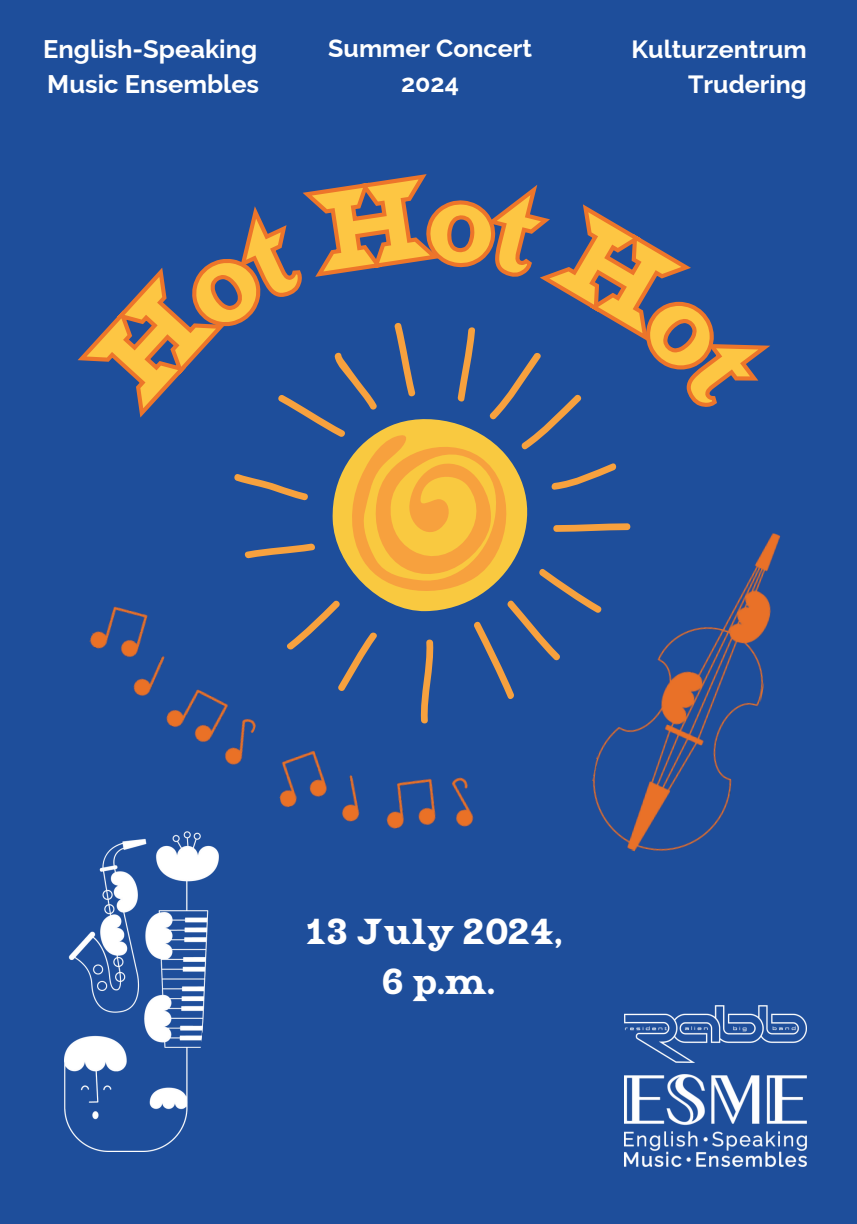
<style>
.page{position:relative;width:857px;height:1224px;background:#fff}
.page>*{position:absolute;margin:0;border:0;box-sizing:border-box;transform-origin:0 0}
.t1{font:36px/49.6px "Combat";color:#fff;text-align:center}
.t2{font:700 25.4px/35.2px "Raleway";color:#fff}
.t3{font:700 25px/34.4px "Raleway";color:#fff;text-align:center}
</style>
<div class="page">
<div style="left:0;top:0;width:856px;height:1224px;background:#1e4e9b"></div>
<img style="left:170px;top:725px;width:86px;height:40px">
<img style="left:65px;top:739px;width:159px;height:413px">
<img style="left:624px;top:1074px;width:182px;height:93px">
<img style="left:624px;top:1006px;width:182px;height:57px">
<svg style="left:196px;top:899px;width:28px;height:188px"></svg>
<img style="left:592px;top:725px;width:140px;height:127px">
<img style="left:279px;top:751px;width:195px;height:78px">
<svg style="left:77px;top:174px;width:704px;height:551px"></svg>
<p class="t2" style="left:43px;top:28px;width:217px">English-Speaking<br>Music Ensembles</p>
<p class="t3" style="left:631px;top:30px;width:177px;text-align:right">Kulturzentrum<br>Trudering</p>
<p class="t3" style="left:328px;top:28px;width:205px">Summer Concert<br>2024</p>
<h1 class="t1" style="left:306px;top:907px;width:258px">13 July 2024,<br>6 p.m.</h1>
</div>
